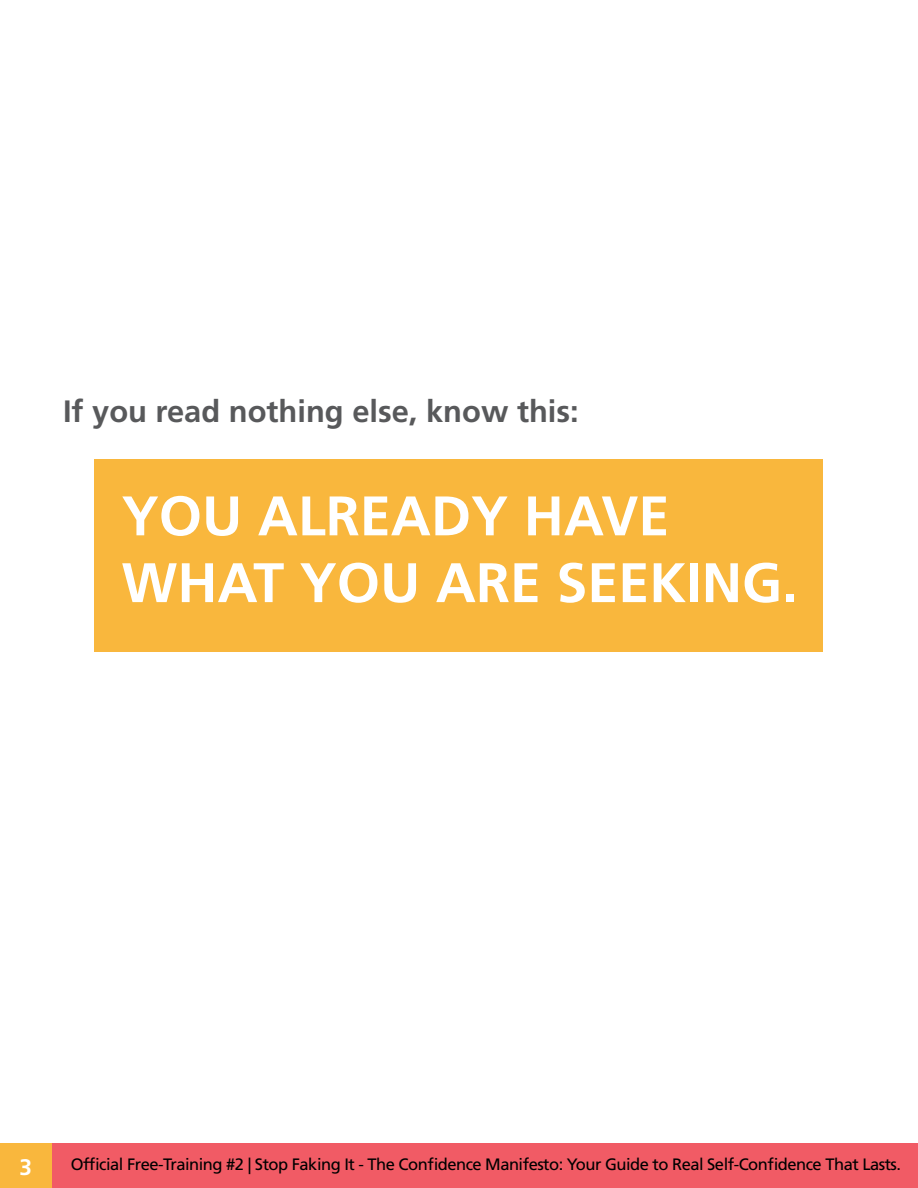
<style>
.page{position:relative;width:918px;height:1188px;background:#fff}
.page>*{position:absolute;margin:0;border:0;box-sizing:border-box;transform-origin:0 0}
.t1{font:700 55.65px/66.8px "Frutiger LT Std";color:#fff}
.t2{font:700 30.9px "Frutiger LT Std";color:#58595b}
.t3{font:700 22.5px "Frutiger LT Std";color:#fff}
.t4{font:16.5px "Frutiger LT Std";letter-spacing:-.03em;color:#000}
</style>
<div class="page">
<div style="left:0;top:1143px;width:918px;height:45px;background:#f15b65"></div>
<div style="left:0;top:1143px;width:51px;height:45px;background:#f9b73d"></div>
<div style="left:94px;top:459px;width:729px;height:193px;background:#f9b73d"></div>
<h2 class="t2" style="left:63px;top:393px;width:517px">If you read nothing else, know this:</h2>
<h1 class="t1" style="left:122px;top:483px;width:677px">YOU ALREADY HAVE<br>WHAT YOU ARE SEEKING.</h1>
<h3 class="t3" style="left:19px;top:1154px;width:14px">3</h3>
<p class="t4" style="left:71px;top:1155px;width:832px">Official Free-Training #2 | Stop Faking It - The Confidence Manifesto: Your Guide to Real Self-Confidence That Lasts.</p>
</div>
